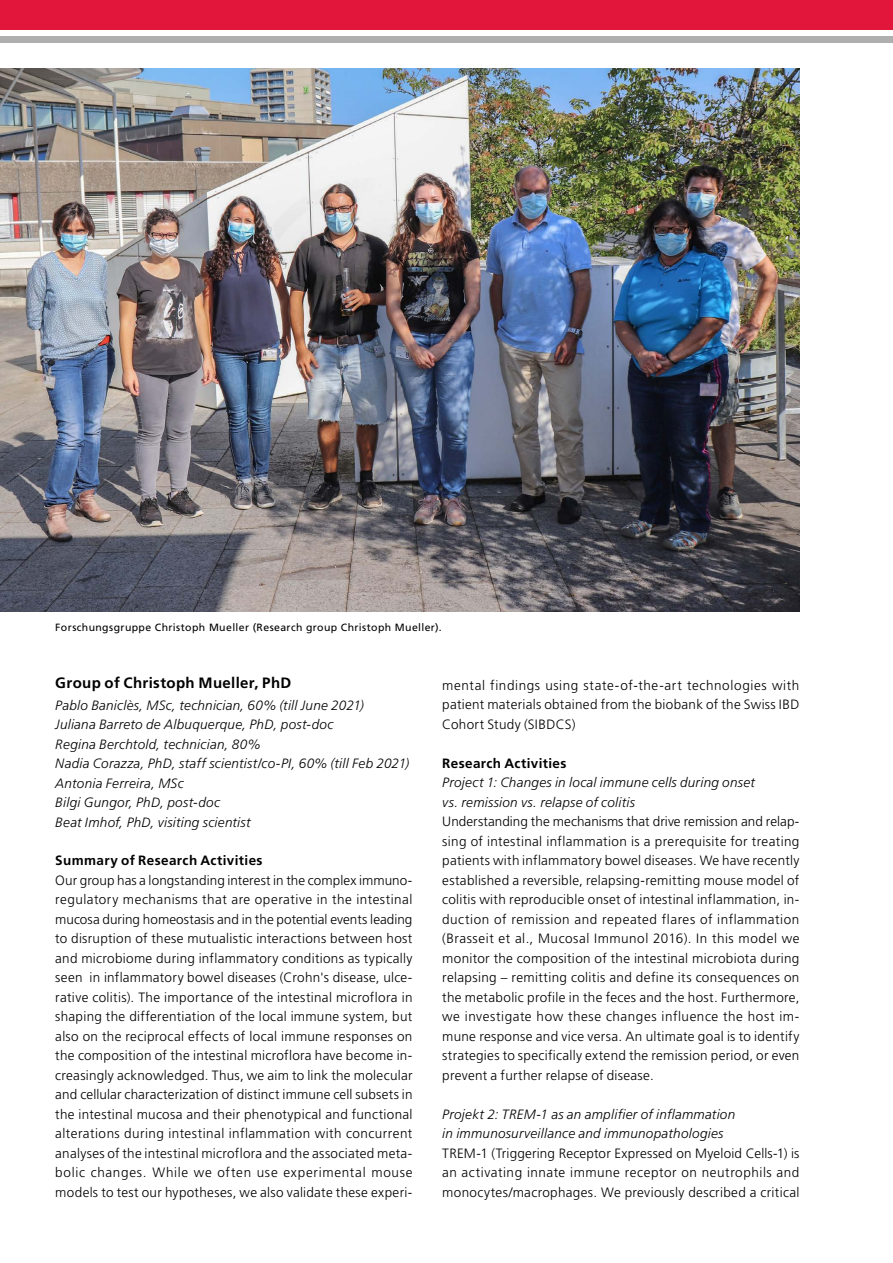
<style>
.page{position:relative;width:893px;height:1263px;background:#fff}
.page>*{position:absolute;margin:0;border:0;box-sizing:border-box;transform-origin:0 0}
.Untertitel{font:700 15px "Frutiger";letter-spacing:.025em;color:#000}
._5__Grundtext_9pt{font:300 13.5px/19.5px "Frutiger";letter-spacing:.025em;color:#000;text-align:justify}
._5__Grundtext_9pt-2{font:italic 300 13.5px/19.5px "Frutiger";letter-spacing:.02em;color:#000}
._5__Grundtext_9pt-3{font:700 13.5px "Frutiger";letter-spacing:.03em;color:#000}
._6__Legende_Fussn_Ma{font:10.5px "Frutiger";letter-spacing:.035em;color:#000}
</style>
<div class="page">
<div style="left:0;top:0;width:893px;height:30px;background:#e2153b"></div>
<div style="left:0;top:36px;width:893px;height:7px;background:#afafb0"></div>
<img style="left:0;top:68px;width:799px;height:544px">
<p class="_6__Legende_Fussn_Ma" style="left:55px;top:621px;width:388px">Forschungsgruppe Christoph Mueller (Research group Christoph Mueller).</p>
<p class="Untertitel" style="left:55px;top:674px;width:238px">Group of Christoph Mueller, PhD</p>
<p class="_5__Grundtext_9pt-2" style="left:55px;top:695px;width:310px">Pablo Baniclès, MSc, technician, 60% (till June 2021)</p>
<p class="_5__Grundtext_9pt-2" style="left:55px;top:715px;width:280px">Juliana Barreto de Albuquerque, PhD, post-doc</p>
<p class="_5__Grundtext_9pt-2" style="left:55px;top:734px;width:207px">Regina Berchtold, technician, 80%</p>
<p class="_5__Grundtext_9pt-2" style="left:55px;top:754px;width:355px">Nadia Corazza, PhD, staff scientist/co-PI, 60% (till Feb 2021)</p>
<p class="_5__Grundtext_9pt-2" style="left:55px;top:773px;width:130px">Antonia Ferreira, MSc</p>
<p class="_5__Grundtext_9pt-2" style="left:55px;top:793px;width:166px">Bilgi Gungor, PhD, post-doc</p>
<p class="_5__Grundtext_9pt-2" style="left:55px;top:812px;width:197px">Beat Imhof, PhD, visiting scientist</p>
<p class="_5__Grundtext_9pt-3" style="left:55px;top:853px;width:209px">Summary of Research Activities</p>
<p class="_5__Grundtext_9pt" style="left:55px;top:870px;width:359px">Our group has a longstanding interest in the complex immuno&shy;regulatory mechanisms that are operative in the intestinal mucosa during homeostasis and in the potential events leading to disruption of these mutualistic interactions between host and microbiome during inflammatory conditions as typically seen in inflammatory bowel diseases (Crohn's disease, ulce&shy;rative colitis). The importance of the intestinal microflora in shaping the differentiation of the local immune system, but also on the reciprocal effects of local immune responses on the composition of the intestinal microflora have become in&shy;creasingly acknowledged. Thus, we aim to link the molecular and cellular characterization of distinct immune cell subsets in the intestinal mucosa and their phenotypical and functional alterations during intestinal inflammation with concurrent analyses of the intestinal microflora and the associated meta&shy;bolic changes. While we often use experimental mouse models to test our hypotheses, we also validate these experi-</p>
<p class="_5__Grundtext_9pt" style="left:442px;top:675px;width:359px">mental findings using state-of-the-art technologies with patient materials obtained from the biobank of the Swiss IBD Cohort Study (SIBDCS)</p>
<p class="_5__Grundtext_9pt-3" style="left:442px;top:755px;width:126px">Research Activities</p>
<p class="_5__Grundtext_9pt-2" style="left:442px;top:773px;width:314px">Project 1: Changes in local immune cells during onset vs. remission vs. relapse of colitis</p>
<p class="_5__Grundtext_9pt" style="left:442px;top:812px;width:359px">Understanding the mechanisms that drive remission and relap&shy;sing of intestinal inflammation is a prerequisite for treating patients with inflammatory bowel diseases. We have recently established a reversible, relapsing-remitting mouse model of colitis with reproducible onset of intestinal inflammation, in&shy;duction of remission and repeated flares of inflammation (Brasseit et al., Mucosal Immunol 2016). In this model we monitor the composition of the intestinal microbiota during relapsing – remitting colitis and define its consequences on the metabolic profile in the feces and the host. Furthermore, we investigate how these changes influence the host im&shy;mune response and vice versa. An ultimate goal is to identify strategies to specifically extend the remission period, or even prevent a further relapse of disease.</p>
<p class="_5__Grundtext_9pt-2" style="left:442px;top:1104px;width:295px">Projekt 2: TREM-1 as an amplifier of inflammation in immunosurveillance and immunopathologies</p>
<p class="_5__Grundtext_9pt" style="left:442px;top:1143px;width:359px">TREM-1 (Triggering Receptor Expressed on Myeloid Cells-1) is an activating innate immune receptor on neutrophils and monocytes/macrophages. We previously described a critical</p>
</div>
